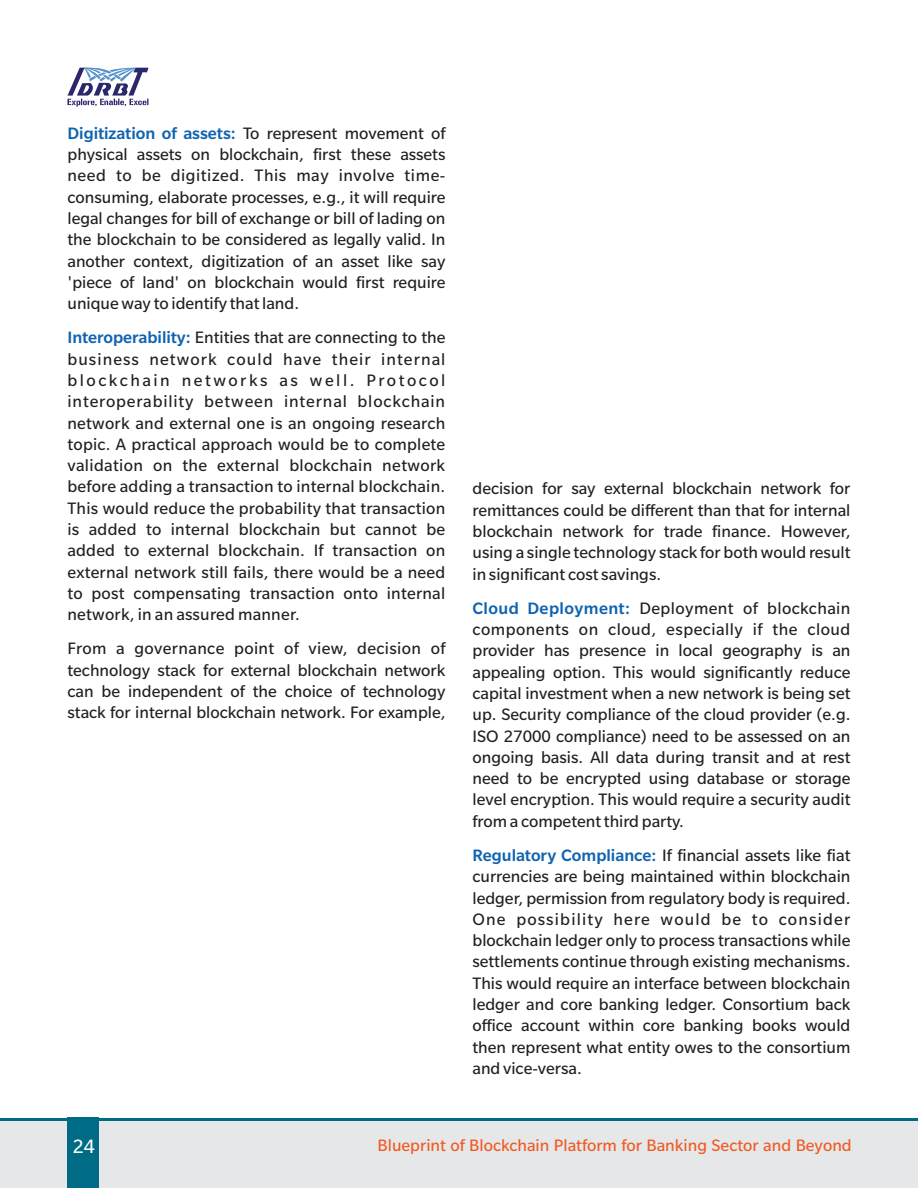
<style>
.page{position:relative;width:918px;height:1188px;background:#fff}
.page>*{position:absolute;margin:0;border:0;box-sizing:border-box;transform-origin:0 0}
.t1{font:21px "Slate Pro";color:#fff}
.t2{font:18px/21.3px "Slate Pro";color:#231f20;text-align:justify}
.t3{font:18px "Slate Pro";color:#f15921}
.s1{font-weight:500;color:#1164b1}
</style>
<div class="page">
<svg style="left:68px;top:67px;width:80px;height:40px"></svg>
<div style="left:0;top:1121px;width:918px;height:67px;background:#e6e7e9"></div>
<hr style="left:0;top:1118px;width:918px;height:2px;background:#006b85">
<div style="left:68px;top:1118px;width:31px;height:70px;background:#006b85"></div>
<p class="t2" style="left:68px;top:124px;width:379px"><span class="s1">Digitization of assets:</span> To represent movement of physical assets on blockchain, first these assets need to be digitized. This may involve time&shy;consuming, elaborate processes, e.g., it will require legal changes for bill of exchange or bill of lading on the blockchain to be considered as legally valid. In another context, digitization of an asset like say 'piece of land' on blockchain would first require unique way to identify that land.</p>
<p class="t2" style="left:68px;top:328px;width:380px"><span class="s1">Interoperability:</span> Entities that are connecting to the business network could have their internal blockchain networks as well. Protocol interoperability between internal blockchain network and external one is an ongoing research topic. A practical approach would be to complete validation on the external blockchain network before adding a transaction to internal blockchain.<br>This would reduce the probability that transaction is added to internal blockchain but cannot be added to external blockchain. If transaction on external network still fails, there would be a need to post compensating transaction onto internal network, in an assured manner.</p>
<p class="t2" style="left:68px;top:639px;width:380px">From a governance point of view, decision of technology stack for external blockchain network can be independent of the choice of technology stack for internal blockchain network. For example,</p>
<p class="t2" style="left:472px;top:479px;width:379px">decision for say external blockchain network for remittances could be different than that for internal blockchain network for trade finance. However, using a single technology stack for both would result in significant cost savings.</p>
<p class="t2" style="left:472px;top:599px;width:380px"><span class="s1">Cloud Deployment:</span> Deployment of blockchain components on cloud, especially if the cloud provider has presence in local geography is an appealing option. This would significantly reduce capital investment when a new network is being set up. Security compliance of the cloud provider (e.g.<br>ISO 27000 compliance) need to be assessed on an ongoing basis. All data during transit and at rest need to be encrypted using database or storage level encryption. This would require a security audit from a competent third party.</p>
<p class="t2" style="left:472px;top:846px;width:379px"><span class="s1">Regulatory Compliance:</span> If financial assets like fiat currencies are being maintained within blockchain ledger, permission from regulatory body is required.<br>One possibility here would be to consider blockchain ledger only to process transactions while settlements continue through existing mechanisms.<br>This would require an interface between blockchain ledger and core banking ledger. Consortium back office account within core banking books would then represent what entity owes to the consortium and vice-versa.</p>
<p class="t1" style="left:73px;top:1139px;width:23px">24</p>
<p class="t3" style="left:378px;top:1139px;width:476px">Blueprint of Blockchain Platform for Banking Sector and Beyond</p>
</div>
